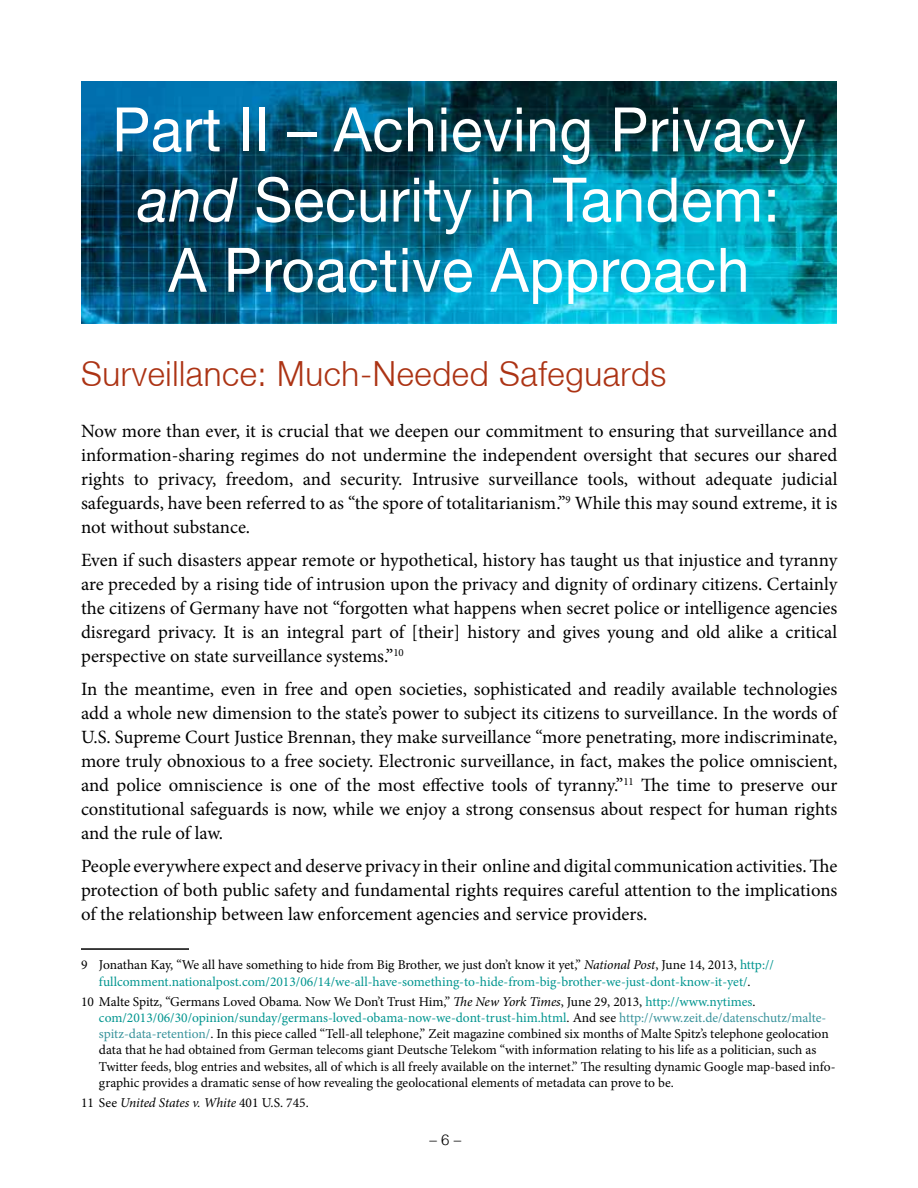
<style>
.page{position:relative;width:918px;height:1188px;background:#fff}
.page>*{position:absolute;margin:0;border:0;box-sizing:border-box;transform-origin:0 0}
.t1{font:61.5px/70.2px "Helvetica Neue LT";letter-spacing:.01em;color:#fff;text-align:center;scale:.95 1}
.t2{font:300 34.65px "Helvetica Neue LT";letter-spacing:.02em;color:#ac3314;scale:.95 1}
.t3{font:18.75px/24px "Minion Pro";color:#000;text-align:justify}
.t4{font:300 15px "Helvetica LT";color:#000}
.t5{font:13.5px/16.2px "Minion Pro";letter-spacing:-.005em;color:#000}
.t6{font:13.5px/16.2px "Minion Pro";letter-spacing:-.005em;color:#00958f;text-align:center}
.t7{font:italic 13.5px "Minion Pro";letter-spacing:-.01em;color:#000}
.s1{font-style:italic}
.s2{color:#000}
.s3{font-style:italic;color:#000}
.s4{color:#00958f}
.s5{color:#38939b}
.s6{font-style:normal}
</style>
<div class="page">
<hr style="left:81px;top:948px;width:108px;height:2px;background:#000">
<img style="left:82px;top:81px;width:754px;height:243px">
<h1 class="t1" style="left:112px;top:94px;width:731px">Part II – Achieving Privacy <span class="s1">and</span> Security in Tandem:<br>A Proactive Approach</h1>
<h2 class="t2" style="left:81px;top:353px;width:618px">Surveillance: Much-Needed Safeguards</h2>
<p class="t3" style="left:81px;top:420px;width:758px">Now more than ever, it is crucial that we deepen our commitment to ensuring that surveillance and information-sharing regimes do not undermine the independent oversight that secures our shared rights to privacy, freedom, and security. Intrusive surveillance tools, without adequate judicial safeguards, have been referred to as “the spore of totalitarianism.”<sup>9</sup> While this may sound extreme, it is not without substance.</p>
<p class="t3" style="left:81px;top:549px;width:758px">Even if such disasters appear remote or hypothetical, history has taught us that injustice and tyranny are preceded by a rising tide of intrusion upon the privacy and dignity of ordinary citizens. Certainly the citizens of Germany have not “forgotten what happens when secret police or intelligence agencies disregard privacy. It is an integral part of [their] history and gives young and old alike a critical perspective on state surveillance systems.”<sup>10</sup></p>
<p class="t3" style="left:81px;top:678px;width:758px">In the meantime, even in free and open societies, sophisticated and readily available technologies add a whole new dimension to the state’s power to subject its citizens to surveillance. In the words of U.S. Supreme Court Justice Brennan, they make surveillance “more penetrating, more indiscriminate, more truly obnoxious to a free society. Electronic surveillance, in fact, makes the police omniscient, and police omniscience is one of the most effective tools of tyranny.”<sup>11</sup> The time to preserve our constitutional safeguards is now, while we enjoy a strong consensus about respect for human rights and the rule of law.</p>
<p class="t3" style="left:81px;top:855px;width:758px">People everywhere expect and deserve privacy in their online and digital communication activities. The protection of both public safety and fundamental rights requires careful attention to the implications of the relationship between law enforcement agencies and service providers.</p>
<p class="t6" style="left:81px;top:957px;width:695px"><span class="s2">9 Jonathan Kay, “We all have something to hide from Big Brother, we just don’t know it yet,”</span> <span class="s3">National Post</span><span class="s2">, June 14, 2013,</span> http:// fullcomment.nationalpost.com/2013/06/14/we-all-have-something-to-hide-from-big-brother-we-just-dont-know-it-yet/<span class="s2">.</span></p>
<p class="t5" style="left:99px;top:993px;width:738px;text-indent:-18px">10 Malte Spitz, “Germans Loved Obama. Now We Don’t Trust Him,” <span class="s1">The New York Times</span>, June 29, 2013, <span class="s4">http://www.nytimes</span>. <span class="s4">com/2013/06/30/opinion/sunday/germans-loved-obama-now-we-dont-trust-him.html</span>. And see <span class="s5">http://www.zeit.de/datenschutz/malte&shy;spitz-data-retention/</span>. In this piece called “Tell-all telephone,” Zeit magazine combined six months of Malte Spitz’s telephone geolocation data that he had obtained from German telecoms giant Deutsche Telekom “with information relating to his life as a politician, such as Twitter feeds, blog entries and websites, all of which is all freely available on the internet.” The resulting dynamic Google map-based info&shy;graphic provides a dramatic sense of how revealing the geolocational elements of metadata can prove to be.</p>
<p class="t7" style="left:81px;top:1093px;width:229px"><span class="s6">11 See</span> United States v. White <span class="s6">401 U.S. 745.</span></p>
<p class="t4" style="left:430px;top:1130px;width:33px">– 6 –</p>
</div>
